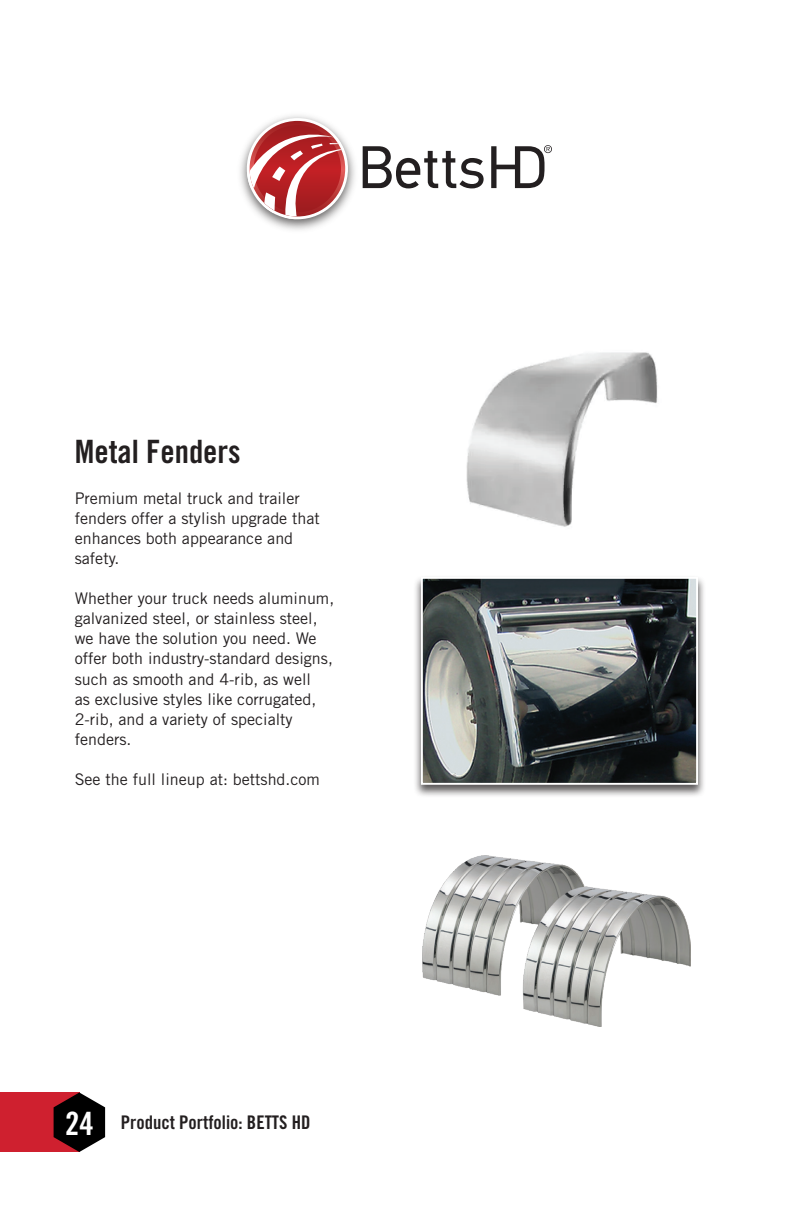
<style>
.page{position:relative;width:792px;height:1224px;background:#fff}
.page>*{position:absolute;margin:0;border:0;box-sizing:border-box;transform-origin:0 0}
.t1{font:32.2px "Trade Gothic Bold Cond Twenty";color:#231f20}
.t2{font:18.8px "Trade Gothic Bold Cond Twenty";color:#231f20}
.t3{font:16px/20.2px "Trade Gothic LT Std";color:#231f20}
.s1{font-size:32.2px;color:#fff}
</style>
<div class="page">
<img style="left:466px;top:352px;width:192px;height:175px">
<div style="left:0;top:1093px;width:79px;height:59px;background:#cf202f"></div>
<svg style="left:54px;top:1093px;width:51px;height:59px"></svg>
<div style="left:413px;top:575px;width:293px;height:224px;background:#231f20;opacity:.75"></div>
<img style="left:424px;top:580px;width:271px;height:202px">
<div style="left:421px;top:577px;width:277px;height:208px;border:2px solid #fff"></div>
<img style="left:240px;top:115px;width:115px;height:115px">
<svg style="left:247px;top:120px;width:98px;height:99px"></svg>
<svg style="left:363px;top:146px;width:121px;height:42px"></svg>
<svg style="left:491px;top:145px;width:61px;height:43px"></svg>
<img style="left:422px;top:856px;width:269px;height:170px">
<h1 class="t1" style="left:75px;top:432px;width:168px">Metal Fenders</h1>
<p class="t3" style="left:75px;top:488px;width:247px">Premium metal truck and trailer fenders offer a stylish upgrade that enhances both appearance and safety.</p>
<p class="t3" style="left:75px;top:588px;width:261px">Whether your truck needs aluminum, galvanized steel, or stainless steel, we have the solution you need. We offer both industry-standard designs, such as smooth and 4-rib, as well<br>as exclusive styles like corrugated,<br>2-rib, and a variety of specialty fenders.</p>
<p class="t3" style="left:75px;top:769px;width:247px">See the full lineup at: bettshd.com</p>
<p class="t2" style="left:65px;top:1110px;width:247px"><span class="s1">24</span> Product Portfolio: BETTS HD</p>
</div>
